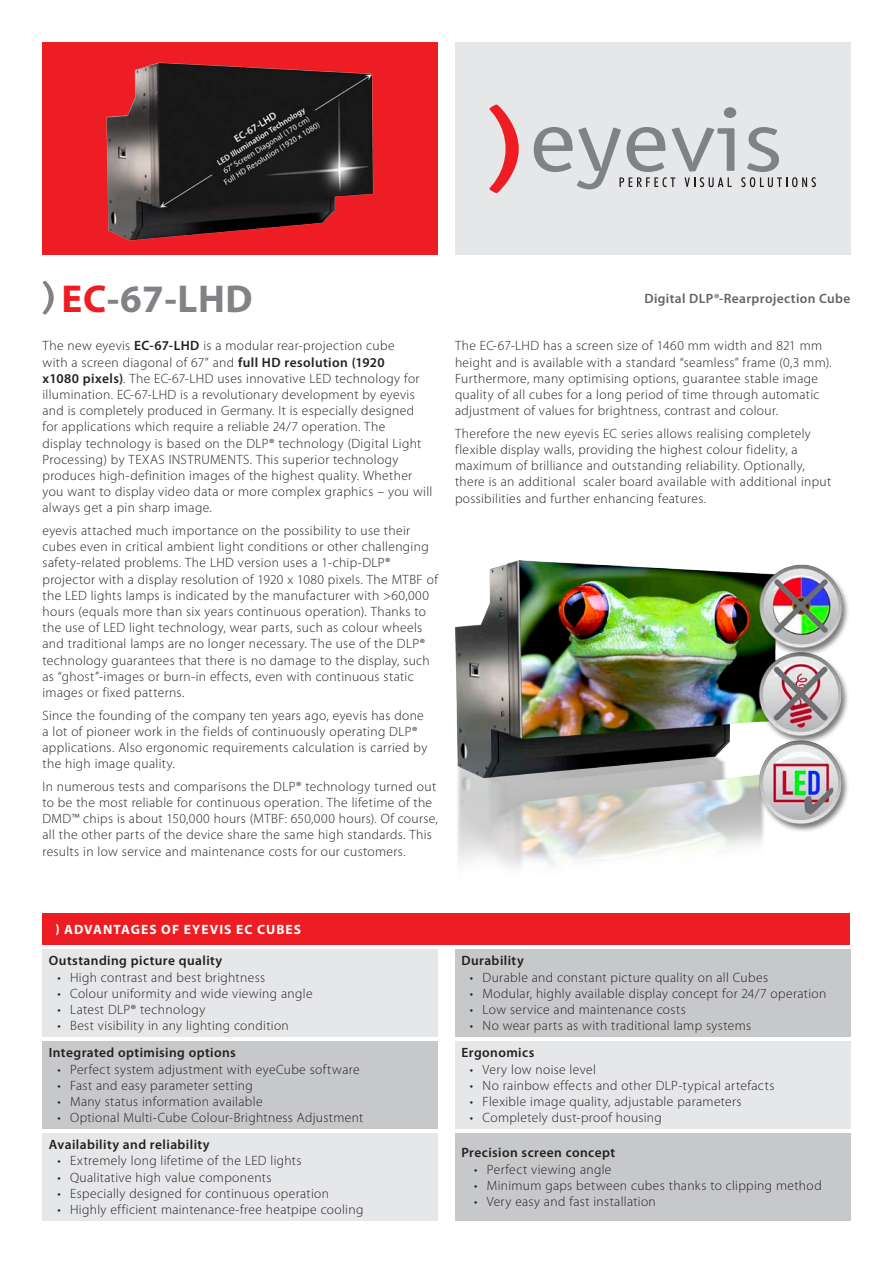
<style>
.page{position:relative;width:893px;height:1263px;background:#fff}
.page>*{position:absolute;margin:0;border:0;box-sizing:border-box;transform-origin:0 0}
.t1{font:700 39px "Myriad Pro";letter-spacing:.015em;color:#808285}
.Fließtext{font:300 13.5px/16.2px "Myriad Pro";letter-spacing:.025em;color:#231f20}
.t2{font:600 13.5px "Myriad Pro";letter-spacing:.03em;color:#231f20}
.Subheadline{font:600 13.5px "Myriad Pro";letter-spacing:.025em;color:#636366}
.t3{font:700 13.5px "Myriad Pro";letter-spacing:.08em;color:#fff}
.s1{color:#ee1d23}
.s2{font-weight:600}
</style>
<div class="page">
<div style="left:43px;top:913px;width:807px;height:32px;background:#ee1d23"></div>
<div style="left:455px;top:1133px;width:395px;height:87px;background:#c7c8ca"></div>
<div style="left:455px;top:1041px;width:395px;height:87px;background:#e6e7e9"></div>
<div style="left:455px;top:949px;width:395px;height:87px;background:#c7c8ca"></div>
<div style="left:43px;top:1041px;width:395px;height:87px;background:#c7c8ca"></div>
<div style="left:43px;top:1133px;width:395px;height:87px;background:#e6e7e9"></div>
<div style="left:43px;top:949px;width:395px;height:87px;background:#e6e7e9"></div>
<img style="left:455px;top:560px;width:394px;height:307px">
<div style="left:43px;top:43px;width:395px;height:212px;background:#ee1d23"></div>
<img style="left:106px;top:62px;width:268px;height:179px">
<svg style="left:43px;top:281px;width:11px;height:34px"></svg>
<div style="left:455px;top:43px;width:395px;height:212px;background:#e6e7e9"></div>
<svg style="left:489px;top:105px;width:30px;height:88px"></svg>
<svg style="left:534px;top:107px;width:282px;height:82px"></svg>
<p class="t1" style="left:62px;top:273px;width:193px"><span class="s1">EC</span>-67-LHD</p>
<p class="Fließtext" style="left:43px;top:338px;width:391px">The new eyevis <span class="s2">EC-67-LHD</span> is a modular rear-projection cube<br>with a screen diagonal of 67” and <span class="s2">full HD resolution (1920<br>x1080 pixels)</span>. The EC-67-LHD uses innovative LED technology for illumination. EC-67-LHD is a revolutionary development by eyevis and is completely produced in Germany. It is especially designed for applications which require a reliable 24/7 operation. The<br>display technology is based on the DLP® technology (Digital Light Processing) by TEXAS INSTRUMENTS. This superior technology produces high-definition images of the highest quality. Whether you want to display video data or more complex graphics – you will always get a pin sharp image.</p>
<p class="Fließtext" style="left:43px;top:522px;width:397px">eyevis attached much importance on the possibility to use their cubes even in critical ambient light conditions or other challenging safety-related problems. The LHD version uses a 1-chip-DLP® projector with a display resolution of 1920 x 1080 pixels. The MTBF of the LED lights lamps is indicated by the manufacturer with &gt;60,000 hours (equals more than six years continuous operation). Thanks to the use of LED light technology, wear parts, such as colour wheels and traditional lamps are no longer necessary. The use of the DLP® technology guarantees that there is no damage to the display, such as “ghost”-images or burn-in effects, even with continuous static images or fixed patterns.</p>
<p class="Fließtext" style="left:43px;top:707px;width:386px">Since the founding of the company ten years ago, eyevis has done a lot of pioneer work in the fields of continuously operating DLP® applications. Also ergonomic requirements calculation is carried by the high image quality.</p>
<p class="Fließtext" style="left:43px;top:778px;width:397px">In numerous tests and comparisons the DLP® technology turned out to be the most reliable for continuous operation. The lifetime of the DMD™ chips is about 150,000 hours (MTBF: 650,000 hours). Of course, all the other parts of the device share the same high standards. This results in low service and maintenance costs for our customers.</p>
<p class="Subheadline" style="left:644px;top:290px;width:208px">Digital DLP®-Rearprojection Cube</p>
<p class="Fließtext" style="left:455px;top:338px;width:378px">The EC-67-LHD has a screen size of 1460 mm width and 821 mm height and is available with a standard “seamless” frame (0,3 mm).<br>Furthermore, many optimising options, guarantee stable image quality of all cubes for a long period of time through automatic adjustment of values for brightness, contrast and colour.</p>
<p class="Fließtext" style="left:455px;top:425px;width:378px">Therefore the new eyevis EC series allows realising completely flexible display walls, providing the highest colour fidelity, a maximum of brilliance and outstanding reliability. Optionally, there is an additional scaler board available with additional input possibilities and further enhancing features.</p>
<p class="t3" style="left:55px;top:921px;width:247px">) ADVANTAGES OF EYEVIS EC CUBES</p>
<p class="t2" style="left:49px;top:952px;width:175px">Outstanding picture quality</p>
<p class="Fließtext" style="left:57px;top:969px;width:209px">• High contrast and best brightness</p>
<p class="Fließtext" style="left:57px;top:985px;width:257px">• Colour uniformity and wide viewing angle</p>
<p class="Fließtext" style="left:57px;top:1001px;width:149px">• Latest DLP® technology</p>
<p class="Fließtext" style="left:57px;top:1017px;width:233px">• Best visibility in any lighting condition</p>
<p class="t2" style="left:49px;top:1044px;width:188px">Integrated optimising options</p>
<p class="Fließtext" style="left:57px;top:1061px;width:304px">• Perfect system adjustment with eyeCube software</p>
<p class="Fließtext" style="left:57px;top:1077px;width:197px">• Fast and easy parameter setting</p>
<p class="Fließtext" style="left:57px;top:1093px;width:207px">• Many status information available</p>
<p class="Fließtext" style="left:57px;top:1109px;width:307px">• Optional Multi-Cube Colour-Brightness Adjustment</p>
<p class="t2" style="left:49px;top:1136px;width:162px">Availability and reliability</p>
<p class="Fließtext" style="left:57px;top:1153px;width:246px">• Extremely long lifetime of the LED lights</p>
<p class="Fließtext" style="left:57px;top:1169px;width:216px">• Qualitative high value components</p>
<p class="Fließtext" style="left:57px;top:1185px;width:273px">• Especially designed for continuous operation</p>
<p class="Fließtext" style="left:57px;top:1201px;width:307px">• Highly efficient maintenance-free heatpipe cooling</p>
<p class="t2" style="left:461px;top:952px;width:64px">Durability</p>
<p class="Fließtext" style="left:470px;top:969px;width:300px">• Durable and constant picture quality on all Cubes</p>
<p class="Fließtext" style="left:470px;top:985px;width:358px">• Modular, highly available display concept for 24/7 operation</p>
<p class="Fließtext" style="left:470px;top:1001px;width:217px">• Low service and maintenance costs</p>
<p class="Fließtext" style="left:470px;top:1017px;width:283px">• No wear parts as with traditional lamp systems</p>
<p class="t2" style="left:461px;top:1044px;width:74px">Ergonomics</p>
<p class="Fließtext" style="left:470px;top:1061px;width:127px">• Very low noise level</p>
<p class="Fließtext" style="left:470px;top:1077px;width:306px">• No rainbow effects and other DLP-typical artefacts</p>
<p class="Fließtext" style="left:470px;top:1093px;width:273px">• Flexible image quality, adjustable parameters</p>
<p class="Fließtext" style="left:470px;top:1109px;width:193px">• Completely dust-proof housing</p>
<p class="t2" style="left:461px;top:1144px;width:155px">Precision screen concept</p>
<p class="Fließtext" style="left:474px;top:1161px;width:139px">• Perfect viewing angle</p>
<p class="Fließtext" style="left:474px;top:1177px;width:349px">• Minimum gaps between cubes thanks to clipping method</p>
<p class="Fließtext" style="left:474px;top:1193px;width:183px">• Very easy and fast installation</p>
</div>
